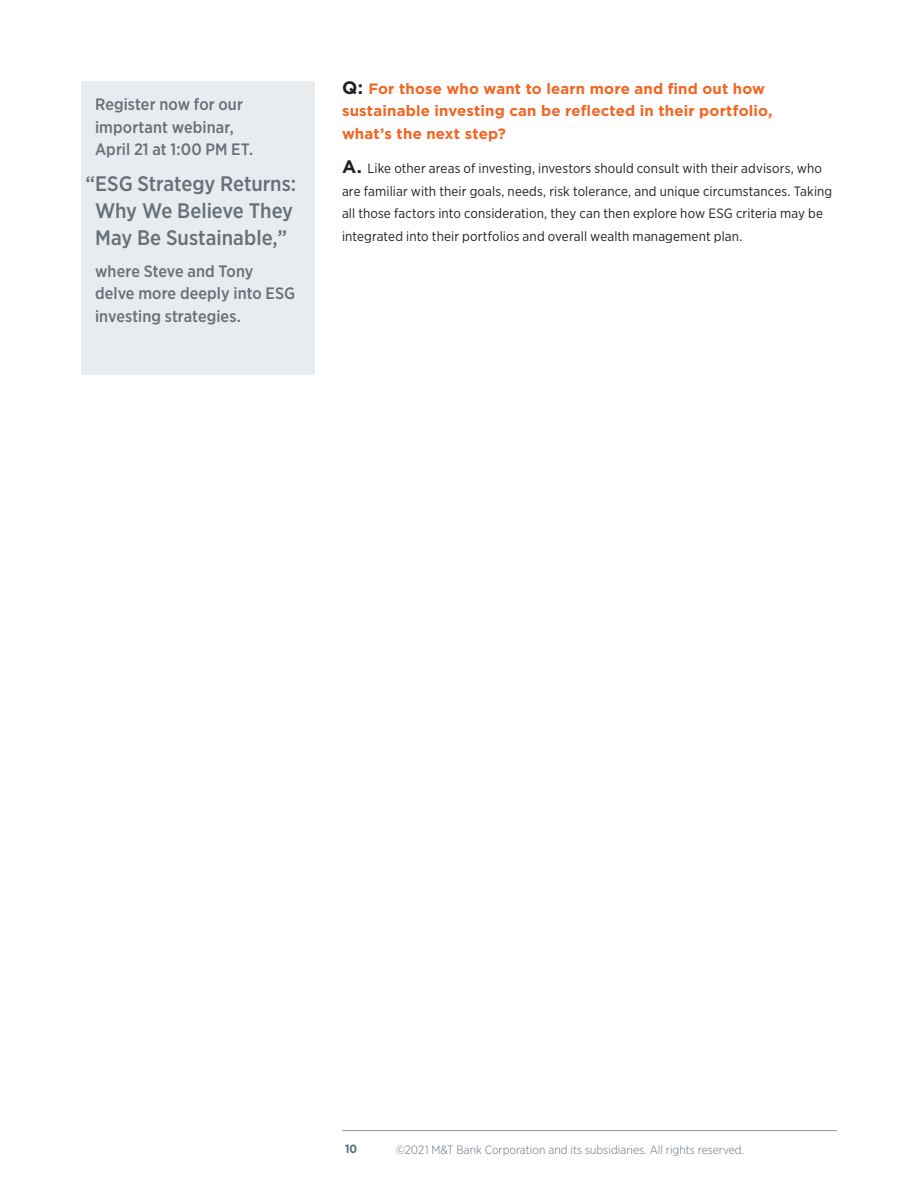
<style>
.page{position:relative;width:918px;height:1188px;background:#fff}
.page>*{position:absolute;margin:0;border:0;box-sizing:border-box;transform-origin:0 0}
.Call_out{font:500 21px/27px "Gotham Narrow";color:#667079;text-align:center}
.Call_out-2{font:500 16.5px/22.5px "Gotham Narrow";letter-spacing:.005em;color:#667079}
.GOTHAM__Body{font:700 15px/22.5px "Gotham";letter-spacing:.01em;color:#f36421}
.GOTHAM__Body-2{font:13.5px/22.5px "Gotham Narrow";letter-spacing:.01em;color:#231f20}
.t1{font:300 12px "Gotham Narrow";color:#667079}
.t2{font:700 12px "Gotham Narrow";color:#5f6f76}
.s1{font-size:18px;color:#231f20}
.s2{font-family:"Gotham";font-weight:700;font-size:18px}
</style>
<div class="page">
<hr style="left:342px;top:1130px;width:495px;height:1px;background:#939598">
<div style="left:81px;top:81px;width:234px;height:294px;background:#e9ecee"></div>
<p class="Call_out-2" style="left:95px;top:93px;width:160px">Register now for our important webinar,<br>April 21 at 1:00 PM ET.</p>
<p class="Call_out" style="left:85px;top:170px;width:212px">“ESG Strategy Returns:<br>Why We Believe They<br>May Be Sustainable,”</p>
<p class="Call_out-2" style="left:95px;top:260px;width:202px">where Steve and Tony delve more deeply into ESG investing strategies.</p>
<p class="GOTHAM__Body" style="left:342px;top:77px;width:432px"><span class="s1">Q:</span> For those who want to learn more and find out how sustainable investing can be reflected in their portfolio, what’s the next step?</p>
<p class="GOTHAM__Body-2" style="left:342px;top:157px;width:492px"><span class="s2">A.</span> Like other areas of investing, investors should consult with their advisors, who are familiar with their goals, needs, risk tolerance, and unique circumstances. Taking all those factors into consideration, they can then explore how ESG criteria may be integrated into their portfolios and overall wealth management plan.</p>
<p class="t2" style="left:345px;top:1141px;width:14px">10</p>
<p class="t1" style="left:396px;top:1142px;width:350px">©2021 M&amp;T Bank Corporation and its subsidiaries. All rights reserved.</p>
</div>
